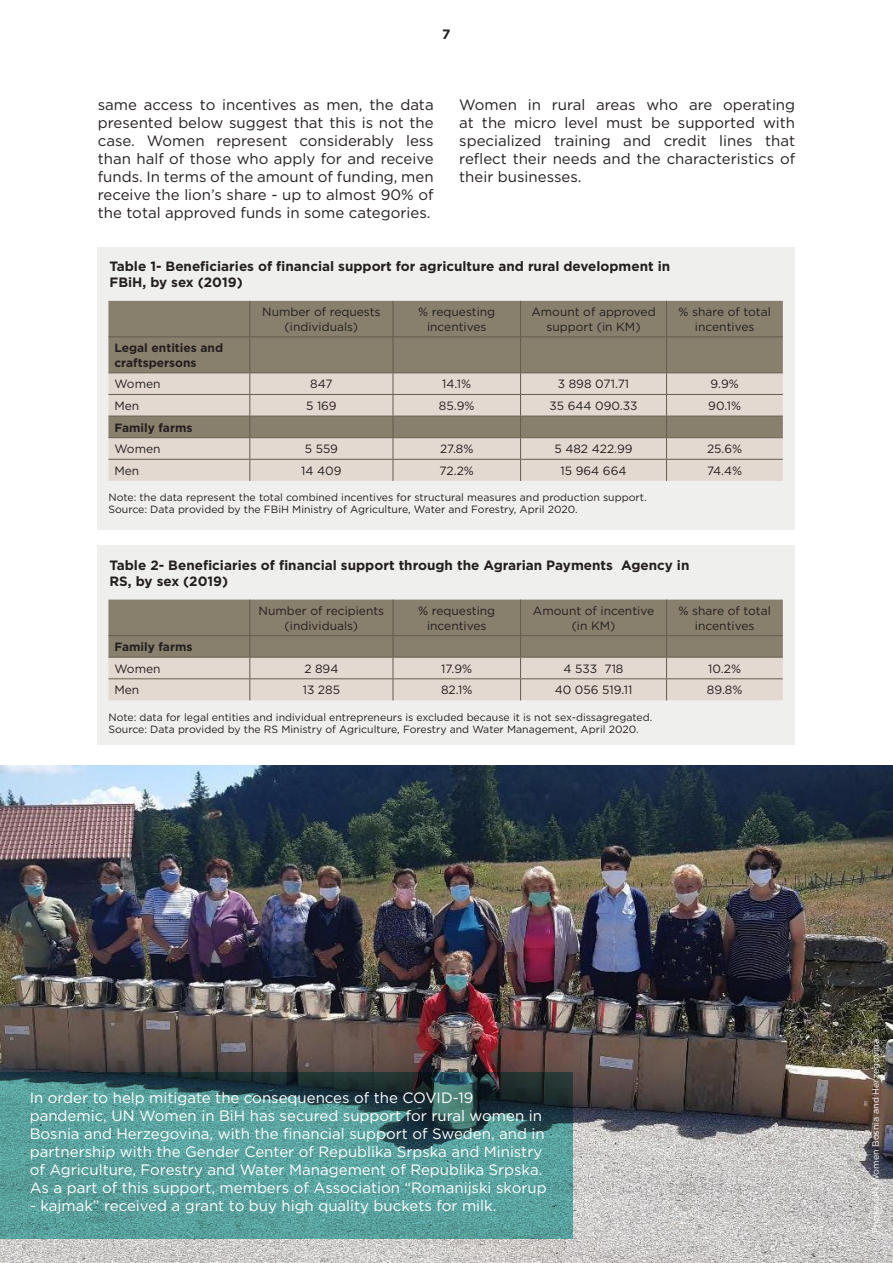
<style>
.page{position:relative;width:893px;height:1263px;background:#fff}
.page>*{position:absolute;margin:0;border:0;box-sizing:border-box;transform-origin:0 0}
.t1{font:15px/18px "Gotham";color:#241f1f;text-align:justify}
.t2{font:15px/18px "Gotham";color:#fff}
.t3{font:700 13.5px/16.2px "Gotham";color:#241f1f}
.t4{font:12px/14.4px "Gotham";color:#241f1f;text-align:center}
.t5{font:700 12px/14.4px "Gotham";color:#241f1f}
.t6{font:10.5px/12.6px "Gotham";color:#241f1f}
.t7{font:9px "Gotham";color:#fff}
</style>
<div class="page">
<div style="left:98px;top:247px;width:697px;height:282px;background:#efefed"></div>
<div style="left:98px;top:545px;width:697px;height:200px;background:#efefed"></div>
<div style="left:108px;top:301px;width:675px;height:71px;background:#887f6d"></div>
<svg style="left:108px;top:373px;width:675px;height:108px;background:#d0c6bc"></svg>
<hr style="left:249px;top:301px;width:1px;height:35px;background:#655b4e">
<hr style="left:393px;top:301px;width:1px;height:35px;background:#655b4e">
<hr style="left:520px;top:301px;width:1px;height:35px;background:#655b4e">
<hr style="left:666px;top:301px;width:1px;height:35px;background:#655b4e">
<hr style="left:108px;top:336px;width:142px;height:1px;background:#655b4e">
<hr style="left:250px;top:336px;width:143px;height:1px;background:#655b4e">
<hr style="left:249px;top:337px;width:1px;height:35px;background:#655b4e">
<hr style="left:393px;top:336px;width:128px;height:1px;background:#655b4e">
<hr style="left:393px;top:337px;width:1px;height:35px;background:#655b4e">
<hr style="left:521px;top:336px;width:145px;height:1px;background:#655b4e">
<hr style="left:520px;top:337px;width:1px;height:35px;background:#655b4e">
<hr style="left:666px;top:336px;width:117px;height:1px;background:#655b4e">
<hr style="left:666px;top:337px;width:1px;height:35px;background:#655b4e">
<hr style="left:108px;top:372px;width:142px;height:1px;background:#655b4e">
<hr style="left:250px;top:372px;width:143px;height:1px;background:#655b4e">
<hr style="left:393px;top:372px;width:128px;height:1px;background:#655b4e">
<hr style="left:521px;top:372px;width:145px;height:1px;background:#655b4e">
<hr style="left:666px;top:372px;width:117px;height:1px;background:#655b4e">
<hr style="left:108px;top:394px;width:142px;height:1px;background:#655b4e">
<hr style="left:250px;top:394px;width:143px;height:1px;background:#655b4e">
<hr style="left:393px;top:394px;width:128px;height:1px;background:#655b4e">
<hr style="left:521px;top:394px;width:145px;height:1px;background:#655b4e">
<hr style="left:666px;top:394px;width:117px;height:1px;background:#655b4e">
<hr style="left:108px;top:416px;width:142px;height:1px;background:#655b4e">
<hr style="left:250px;top:416px;width:143px;height:1px;background:#655b4e">
<hr style="left:393px;top:416px;width:128px;height:1px;background:#655b4e">
<hr style="left:521px;top:416px;width:145px;height:1px;background:#655b4e">
<hr style="left:666px;top:416px;width:117px;height:1px;background:#655b4e">
<hr style="left:108px;top:437px;width:142px;height:1px;background:#655b4e">
<hr style="left:250px;top:437px;width:143px;height:1px;background:#655b4e">
<hr style="left:393px;top:437px;width:128px;height:1px;background:#655b4e">
<hr style="left:521px;top:437px;width:145px;height:1px;background:#655b4e">
<hr style="left:666px;top:437px;width:117px;height:1px;background:#655b4e">
<hr style="left:108px;top:459px;width:142px;height:1px;background:#655b4e">
<hr style="left:250px;top:459px;width:143px;height:1px;background:#655b4e">
<svg style="left:249px;top:373px;width:1px;height:108px"></svg>
<hr style="left:393px;top:459px;width:128px;height:1px;background:#655b4e">
<svg style="left:393px;top:373px;width:1px;height:108px"></svg>
<hr style="left:521px;top:459px;width:145px;height:1px;background:#655b4e">
<svg style="left:520px;top:373px;width:1px;height:108px"></svg>
<hr style="left:666px;top:459px;width:117px;height:1px;background:#655b4e">
<svg style="left:666px;top:373px;width:1px;height:108px"></svg>
<svg style="left:108px;top:600px;width:675px;height:100px;background:#aca294"></svg>
<img style="left:0;top:765px;width:893px;height:498px">
<svg style="left:0;top:1071px;width:573px;height:167px;background:#4d8b8a"></svg>
<p class="t3" style="left:442px;top:26px;width:10px">7</p>
<p class="t1" style="left:98px;top:95px;width:337px">same access to incentives as men, the data presented below suggest that this is not the case. Women represent considerably less than half of those who apply for and receive funds. In terms of the amount of funding, men receive the lion’s share - up to almost 90% of the total approved funds in some categories.</p>
<p class="t1" style="left:459px;top:95px;width:337px">Women in rural areas who are operating at the micro level must be supported with specialized training and credit lines that reflect their needs and the characteristics of their businesses.</p>
<p class="t3" style="left:109px;top:258px;width:562px">Table 1- Beneficiaries of financial support for agriculture and rural development in<br>FBiH, by sex (2019)</p>
<p class="t4" style="left:262px;top:305px;width:120px">Number of requests (individuals)</p>
<p class="t4" style="left:418px;top:305px;width:78px">% requesting incentives</p>
<p class="t4" style="left:531px;top:305px;width:126px">Amount of approved support (in KM)</p>
<p class="t4" style="left:678px;top:305px;width:94px">% share of total incentives</p>
<p class="t5" style="left:114px;top:341px;width:110px">Legal entities and craftspersons</p>
<p class="t4" style="left:114px;top:377px;width:48px">Women</p>
<p class="t4" style="left:310px;top:377px;width:24px">847</p>
<p class="t4" style="left:442px;top:377px;width:30px">14.1%</p>
<p class="t4" style="left:558px;top:377px;width:73px">3 898 071.71</p>
<p class="t4" style="left:710px;top:377px;width:30px">9.9%</p>
<p class="t4" style="left:114px;top:398px;width:26px">Men</p>
<p class="t4" style="left:306px;top:398px;width:32px">5 169</p>
<p class="t4" style="left:439px;top:398px;width:37px">85.9%</p>
<p class="t4" style="left:549px;top:398px;width:90px">35 644 090.33</p>
<p class="t4" style="left:708px;top:398px;width:34px">90.1%</p>
<p class="t5" style="left:114px;top:420px;width:80px">Family farms</p>
<p class="t4" style="left:114px;top:442px;width:48px">Women</p>
<p class="t4" style="left:305px;top:442px;width:35px">5 559</p>
<p class="t4" style="left:440px;top:442px;width:35px">27.8%</p>
<p class="t4" style="left:554px;top:442px;width:80px">5 482 422.99</p>
<p class="t4" style="left:707px;top:442px;width:37px">25.6%</p>
<p class="t4" style="left:114px;top:463px;width:26px">Men</p>
<p class="t4" style="left:301px;top:463px;width:42px">14 409</p>
<p class="t4" style="left:440px;top:463px;width:36px">72.2%</p>
<p class="t4" style="left:561px;top:463px;width:67px">15 964 664</p>
<p class="t4" style="left:707px;top:463px;width:37px">74.4%</p>
<p class="t6" style="left:108px;top:490px;width:540px">Note: the data represent the total combined incentives for structural measures and production support.<br>Source: Data provided by the FBiH Ministry of Agriculture, Water and Forestry, April 2020.</p>
<p class="t3" style="left:109px;top:557px;width:581px">Table 2- Beneficiaries of financial support through the Agrarian Payments Agency in<br>RS, by sex (2019)</p>
<p class="t4" style="left:259px;top:603px;width:127px">Number of recipients (individuals)</p>
<p class="t4" style="left:418px;top:603px;width:78px">% requesting incentives</p>
<p class="t4" style="left:533px;top:603px;width:123px">Amount of incentive (in KM)</p>
<p class="t4" style="left:678px;top:603px;width:94px">% share of total incentives</p>
<p class="t5" style="left:114px;top:640px;width:80px">Family farms</p>
<p class="t4" style="left:114px;top:661px;width:48px">Women</p>
<p class="t4" style="left:304px;top:661px;width:36px">2 894</p>
<p class="t4" style="left:441px;top:661px;width:32px">17.9%</p>
<p class="t4" style="left:564px;top:661px;width:61px">4 533 718</p>
<p class="t4" style="left:708px;top:661px;width:34px">10.2%</p>
<p class="t4" style="left:114px;top:683px;width:26px">Men</p>
<p class="t4" style="left:303px;top:683px;width:39px">13 285</p>
<p class="t4" style="left:441px;top:683px;width:33px">82.1%</p>
<p class="t4" style="left:555px;top:683px;width:79px">40 056 519.11</p>
<p class="t4" style="left:707px;top:683px;width:37px">89.8%</p>
<p class="t6" style="left:108px;top:710px;width:545px">Note: data for legal entities and individual entrepreneurs is excluded because it is not sex-dissagregated.<br>Source: Data provided by the RS Ministry of Agriculture, Forestry and Water Management, April 2020.</p>
<p class="t2" style="left:30px;top:1089px;width:518px">In order to help mitigate the consequences of the COVID-19 pandemic, UN Women in BiH has secured support for rural women in Bosnia and Herzegovina, with the financial support of Sweden, and in partnership with the Gender Center of Republika Srpska and Ministry of Agriculture, Forestry and Water Management of Republika Srpska.<br>As a part of this support, members of Association “Romanijski skorup</p>
<p class="t2" style="left:30px;top:1197px;width:468px">- kajmak” received a grant to buy high quality buckets for milk.</p>
<p class="t7" style="left:870px;top:1232px;width:195px;rotate:-90deg">Photo: UN Women Bosnia and Herzegovina</p>
</div>
